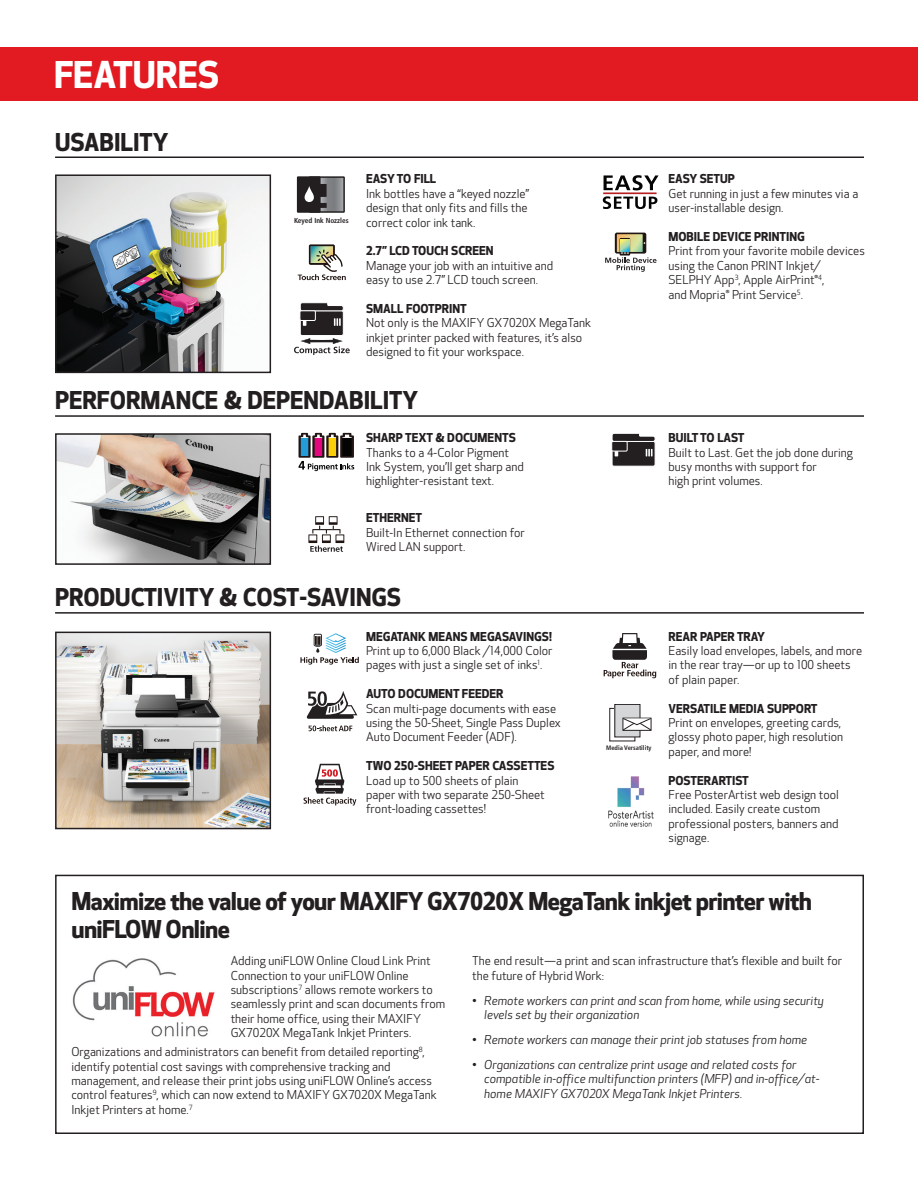
<style>
.page{position:relative;width:918px;height:1188px;background:#fff}
.page>*{position:absolute;margin:0;border:0;box-sizing:border-box;transform-origin:0 0}
.t1{font:700 36px "Optic Sans 401";color:#fff}
.t2{font:700 24px/28.5px "Optic Sans 401";letter-spacing:-.025em;color:#231f20}
.t3{font:700 24px "Optic Sans 401";color:#231f20}
.t4{font:12px/14.4px "Optic Sans 201";color:#231f20}
.t5{font:italic 12px/14.4px "Optic Sans 202";color:#231f20}
.t6{font:700 12px "Optic Sans 401";color:#231f20}
.t7{font:700 condensed 7.2px "Frutiger LT Std";color:#231f20}
.t8{font:700 condensed 6.45px "Frutiger LT Std";color:#231f20}
</style>
<div class="page">
<div style="left:0;top:47px;width:918px;height:54px;background:#e21a21"></div>
<img style="left:58px;top:635px;width:210px;height:191px">
<div style="left:55px;top:632px;width:216px;height:197px;border:2px solid #231f20"></div>
<svg style="left:300px;top:633px;width:59px;height:32px"></svg>
<svg style="left:609px;top:708px;width:26px;height:33px"></svg>
<div style="left:615px;top:704px;width:25px;height:33px;background:#d5d6d8"></div>
<div style="left:614px;top:704px;width:26px;height:33px;border:1px solid #231f20"></div>
<svg style="left:622px;top:718px;width:30px;height:13px"></svg>
<svg style="left:604px;top:633px;width:52px;height:45px"></svg>
<svg style="left:304px;top:764px;width:52px;height:42px"></svg>
<svg style="left:309px;top:725px;width:43px;height:6px"></svg>
<svg style="left:306px;top:691px;width:51px;height:28px"></svg>
<hr style="left:55px;top:612px;width:809px;height:2px;background:#231f20">
<img style="left:58px;top:177px;width:210px;height:193px">
<div style="left:55px;top:174px;width:216px;height:199px;border:2px solid #231f20"></div>
<svg style="left:297px;top:176px;width:48px;height:37px;background:#504e50"></svg>
<svg style="left:305px;top:186px;width:9px;height:16px"></svg>
<svg style="left:604px;top:175px;width:55px;height:15px"></svg>
<svg style="left:603px;top:196px;width:54px;height:13px"></svg>
<hr style="left:603px;top:192px;width:54px;height:2px;background:#b81f23">
<div style="left:615px;top:233px;width:31px;height:21px;background:#201512;border-radius:2px"></div>
<svg style="left:605px;top:234px;width:52px;height:38px"></svg>
<svg style="left:298px;top:244px;width:48px;height:36px"></svg>
<svg style="left:294px;top:338px;width:56px;height:17px"></svg>
<div style="left:300px;top:311px;width:43px;height:25px;background:#231f20;border-radius:2px"></div>
<div style="left:300px;top:310px;width:44px;height:26px;border:1px solid #fff;border-radius:2px"></div>
<svg style="left:300px;top:302px;width:44px;height:10px"></svg>
<svg style="left:334px;top:318px;width:7px;height:8px"></svg>
<svg style="left:303px;top:321px;width:3px;height:5px"></svg>
<div style="left:300px;top:311px;width:15px;height:9px;background:#231f20"></div>
<div style="left:299px;top:310px;width:17px;height:11px;border:1px solid #fff"></div>
<hr style="left:55px;top:157px;width:809px;height:1px;background:#231f20">
<img style="left:58px;top:436px;width:210px;height:126px">
<div style="left:55px;top:433px;width:216px;height:132px;border:2px solid #231f20"></div>
<svg style="left:308px;top:516px;width:36px;height:36px"></svg>
<svg style="left:299px;top:433px;width:55px;height:38px"></svg>
<hr style="left:55px;top:415px;width:809px;height:2px;background:#231f20">
<div style="left:55px;top:875px;width:809px;height:259px;border:2px solid #231f20"></div>
<img style="left:72px;top:958px;width:143px;height:79px">
<div style="left:612px;top:441px;width:43px;height:25px;background:#231f20;border-radius:2px"></div>
<div style="left:612px;top:441px;width:44px;height:26px;border:1px solid #fff;border-radius:2px"></div>
<svg style="left:612px;top:433px;width:43px;height:9px"></svg>
<svg style="left:646px;top:449px;width:7px;height:7px"></svg>
<svg style="left:615px;top:452px;width:3px;height:4px"></svg>
<div style="left:612px;top:441px;width:15px;height:10px;background:#231f20"></div>
<div style="left:611px;top:441px;width:17px;height:11px;border:1px solid #fff"></div>
<img style="left:608px;top:776px;width:46px;height:51px">
<h1 class="t1" style="left:54px;top:53px;width:167px">FEATURES</h1>
<h2 class="t3" style="left:55px;top:128px;width:115px">USABILITY</h2>
<p class="t7" style="left:294px;top:216px;width:56px">Keyed Ink Nozzles</p>
<p class="t6" style="left:366px;top:172px;width:72px">EASY TO FILL</p>
<p class="t4" style="left:366px;top:187px;width:165px">Ink bottles have a “keyed nozzle” design that only fits and fills the correct color ink tank.</p>
<p class="t6" style="left:366px;top:244px;width:129px">2.7” LCD TOUCH SCREEN</p>
<p class="t4" style="left:366px;top:259px;width:189px">Manage your job with an intuitive and easy to use 2.7” LCD touch screen.</p>
<p class="t6" style="left:366px;top:302px;width:102px">SMALL FOOTPRINT</p>
<p class="t4" style="left:366px;top:316px;width:226px">Not only is the MAXIFY GX7020X MegaTank inkjet printer packed with features, it’s also designed to fit your workspace.</p>
<h2 class="t3" style="left:55px;top:386px;width:365px">PERFORMANCE &amp; DEPENDABILITY</h2>
<p class="t6" style="left:366px;top:431px;width:151px">SHARP TEXT &amp; DOCUMENTS</p>
<p class="t4" style="left:366px;top:446px;width:159px">Thanks to a 4-Color Pigment<br>Ink System, you’ll get sharp and highlighter-resistant text.</p>
<p class="t6" style="left:366px;top:511px;width:58px">ETHERNET</p>
<p class="t4" style="left:366px;top:526px;width:160px">Built-In Ethernet connection for<br>Wired LAN support.</p>
<h2 class="t3" style="left:55px;top:583px;width:348px">PRODUCTIVITY &amp; COST-SAVINGS</h2>
<p class="t6" style="left:366px;top:629px;width:187px">MEGATANK MEANS MEGASAVINGS!</p>
<p class="t4" style="left:366px;top:644px;width:188px">Print up to 6,000 Black /14,000 Color pages with just a single set of inks<sup>1</sup>.</p>
<p class="t6" style="left:366px;top:687px;width:139px">AUTO DOCUMENT FEEDER</p>
<p class="t4" style="left:366px;top:701px;width:196px">Scan multi-page documents with ease using the 50-Sheet, Single Pass Duplex<br>Auto Document Feeder (ADF).</p>
<p class="t6" style="left:366px;top:759px;width:190px">TWO 250-SHEET PAPER CASSETTES</p>
<p class="t4" style="left:366px;top:773px;width:180px">Load up to 500 sheets of plain paper with two separate 250-Sheet front-loading cassettes!</p>
<p class="t8" style="left:606px;top:744px;width:47px">Media Versatility</p>
<p class="t6" style="left:669px;top:172px;width:68px">EASY SETUP</p>
<p class="t4" style="left:669px;top:187px;width:191px">Get running in just a few minutes via a user-installable design.</p>
<p class="t6" style="left:669px;top:230px;width:138px">MOBILE DEVICE PRINTING</p>
<p class="t4" style="left:669px;top:244px;width:198px">Print from your favorite mobile devices using the Canon PRINT Inkjet/<br>SELPHY App<sup>3</sup>, Apple AirPrint®<sup>4</sup>,<br>and Mopria® Print Service<sup>5</sup>.</p>
<p class="t6" style="left:669px;top:431px;width:77px">BUILT TO LAST</p>
<p class="t4" style="left:669px;top:446px;width:186px">Built to Last. Get the job done during busy months with support for<br>high print volumes.</p>
<p class="t6" style="left:669px;top:629px;width:98px">REAR PAPER TRAY</p>
<p class="t4" style="left:669px;top:644px;width:195px">Easily load envelopes, labels, and more in the rear tray—or up to 100 sheets of plain paper.</p>
<p class="t6" style="left:669px;top:701px;width:150px">VERSATILE MEDIA SUPPORT</p>
<p class="t4" style="left:669px;top:716px;width:176px">Print on envelopes, greeting cards, glossy photo paper, high resolution paper, and more!</p>
<p class="t6" style="left:669px;top:773px;width:82px">POSTERARTIST</p>
<p class="t4" style="left:669px;top:788px;width:172px">Free PosterArtist web design tool included. Easily create custom professional posters, banners and signage.</p>
<h2 class="t2" style="left:71px;top:887px;width:742px">Maximize the value of your MAXIFY GX7020X MegaTank inkjet printer with uniFLOW Online</h2>
<p class="t4" style="left:231px;top:954px;width:216px">Adding uniFLOW Online Cloud Link Print Connection to your uniFLOW Online subscriptions<sup>7</sup> allows remote workers to seamlessly print and scan documents from their home office, using their MAXIFY GX7020X MegaTank Inkjet Printers.</p>
<p class="t4" style="left:71px;top:1045px;width:367px">Organizations and administrators can benefit from detailed reporting<sup>8</sup>, identify potential cost savings with comprehensive tracking and management, and release their print jobs using uniFLOW Online’s access control features<sup>9</sup>, which can now extend to MAXIFY GX7020X MegaTank Inkjet Printers at home.<sup>7</sup></p>
<p class="t4" style="left:472px;top:954px;width:371px">The end result—a print and scan infrastructure that’s flexible and built for the future of Hybrid Work:</p>
<p class="t5" style="left:484px;top:993px;width:341px;text-indent:-12px">• Remote workers can print and scan from home, while using security levels set by their organization</p>
<p class="t5" style="left:472px;top:1033px;width:337px">• Remote workers can manage their print job statuses from home</p>
<p class="t5" style="left:484px;top:1058px;width:337px;text-indent:-12px">• Organizations can centralize print usage and related costs for compatible in-office multifunction printers (MFP) and in-office/at&shy;home MAXIFY GX7020X MegaTank Inkjet Printers.</p>
</div>
